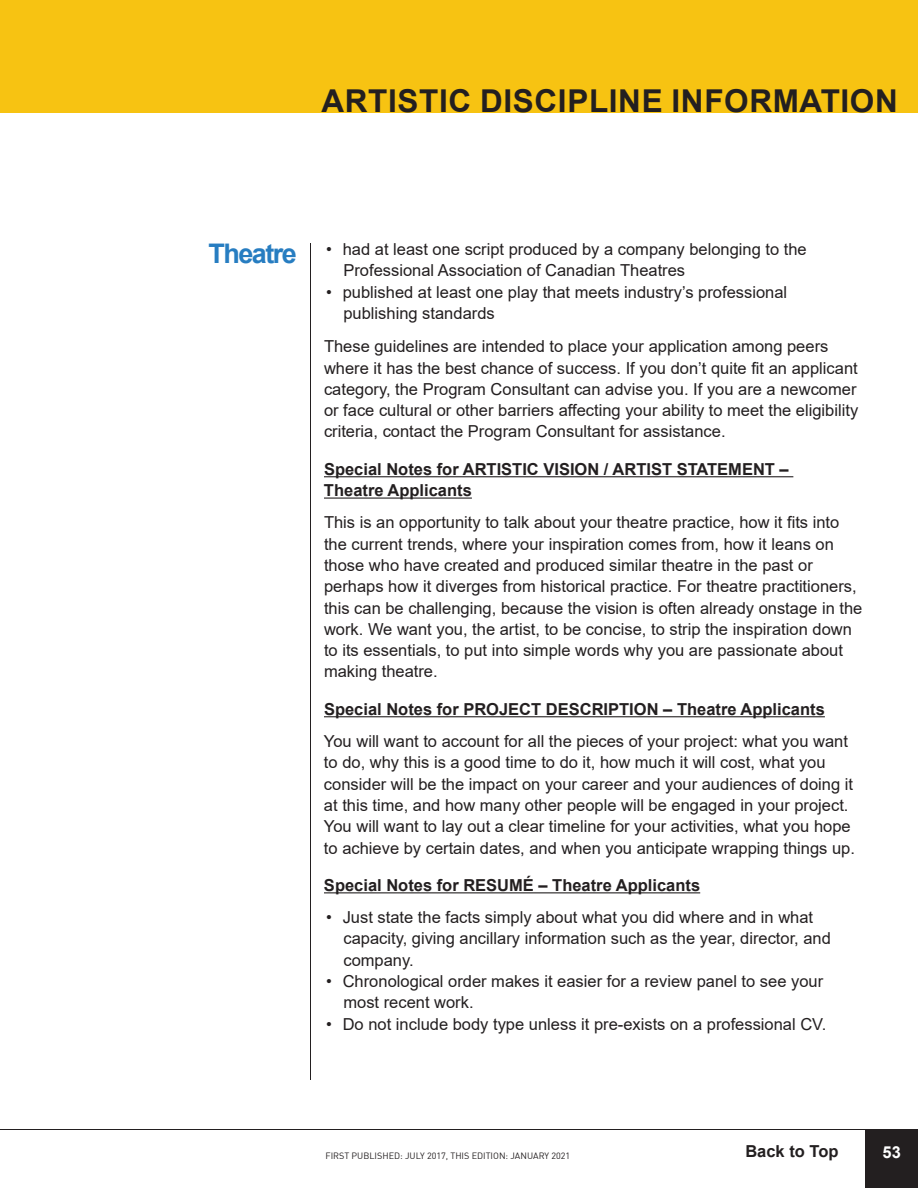
<style>
.page{position:relative;width:918px;height:1188px;background:#fff}
.page>*{position:absolute;margin:0;border:0;box-sizing:border-box;transform-origin:0 0}
.t1{font:700 31.5px "Arial";letter-spacing:.02em;color:#231f20}
.t2{font:16.5px/21.3px "Arial";color:#231f20}
.t3{font:700 16.5px/21.3px "Arial";color:#231f20}
.t4{font:700 16.5px "Arial";color:#fff}
.t5{font:9px "DIN";color:#231f20}
.s1{font-weight:700;font-size:27px;color:#277dc1}
</style>
<div class="page">
<div style="left:866px;top:1130px;width:52px;height:58px;background:#231f20"></div>
<hr style="left:310px;top:243px;width:1px;height:837px;background:#231f20">
<hr style="left:0;top:1129px;width:918px;height:1px;background:#231f20">
<hr style="left:324px;top:476px;width:469px;height:1px;background:#231f20">
<hr style="left:324px;top:498px;width:148px;height:1px;background:#231f20">
<hr style="left:324px;top:716px;width:501px;height:1px;background:#231f20">
<hr style="left:324px;top:892px;width:376px;height:1px;background:#231f20">
<div style="left:0;top:0;width:918px;height:112px;background:#f7c312"></div>
<h1 class="t1" style="left:322px;top:83px;width:578px">ARTISTIC DISCIPLINE INFORMATION</h1>
<p class="t2" style="left:343px;top:239px;width:465px;text-indent:-135px"><span class="s1">Theatre</span> • had at least one script produced by a company belonging to the<br>Professional Association of Canadian Theatres</p>
<p class="t2" style="left:343px;top:282px;width:445px;text-indent:-17px">• published at least one play that meets industry’s professional publishing standards</p>
<p class="t2" style="left:324px;top:336px;width:536px">These guidelines are intended to place your application among peers where it has the best chance of success. If you don’t quite fit an applicant category, the Program Consultant can advise you. If you are a newcomer or face cultural or other barriers affecting your ability to meet the eligibility criteria, contact the Program Consultant for assistance.</p>
<p class="t3" style="left:324px;top:459px;width:466px">Special Notes for ARTISTIC VISION / ARTIST STATEMENT –<br>Theatre Applicants</p>
<p class="t2" style="left:324px;top:512px;width:540px">This is an opportunity to talk about your theatre practice, how it fits into the current trends, where your inspiration comes from, how it leans on those who have created and produced similar theatre in the past or perhaps how it diverges from historical practice. For theatre practitioners, this can be challenging, because the vision is often already onstage in the work. We want you, the artist, to be concise, to strip the inspiration down to its essentials, to put into simple words why you are passionate about making theatre.</p>
<p class="t3" style="left:324px;top:699px;width:502px">Special Notes for PROJECT DESCRIPTION – Theatre Applicants</p>
<p class="t2" style="left:324px;top:731px;width:533px">You will want to account for all the pieces of your project: what you want to do, why this is a good time to do it, how much it will cost, what you consider will be the impact on your career and your audiences of doing it at this time, and how many other people will be engaged in your project.<br>You will want to lay out a clear timeline for your activities, what you hope to achieve by certain dates, and when you anticipate wrapping things up.</p>
<p class="t3" style="left:324px;top:875px;width:378px">Special Notes for RESUMÉ – Theatre Applicants</p>
<p class="t2" style="left:343px;top:907px;width:489px;text-indent:-17px">• Just state the facts simply about what you did where and in what capacity, giving ancillary information such as the year, director, and company.</p>
<p class="t2" style="left:343px;top:971px;width:481px;text-indent:-17px">• Chronological order makes it easier for a review panel to see your most recent work.</p>
<p class="t2" style="left:326px;top:1013px;width:502px">• Do not include body type unless it pre-exists on a professional CV.</p>
<p class="t5" style="left:326px;top:1153px;width:246px">FIRST PUBLISHED: JULY 2017, THIS EDITION: JANUARY 2021</p>
<p class="t3" style="left:745px;top:1140px;width:95px">Back to Top</p>
<p class="t4" style="left:883px;top:1143px;width:20px">53</p>
</div>
